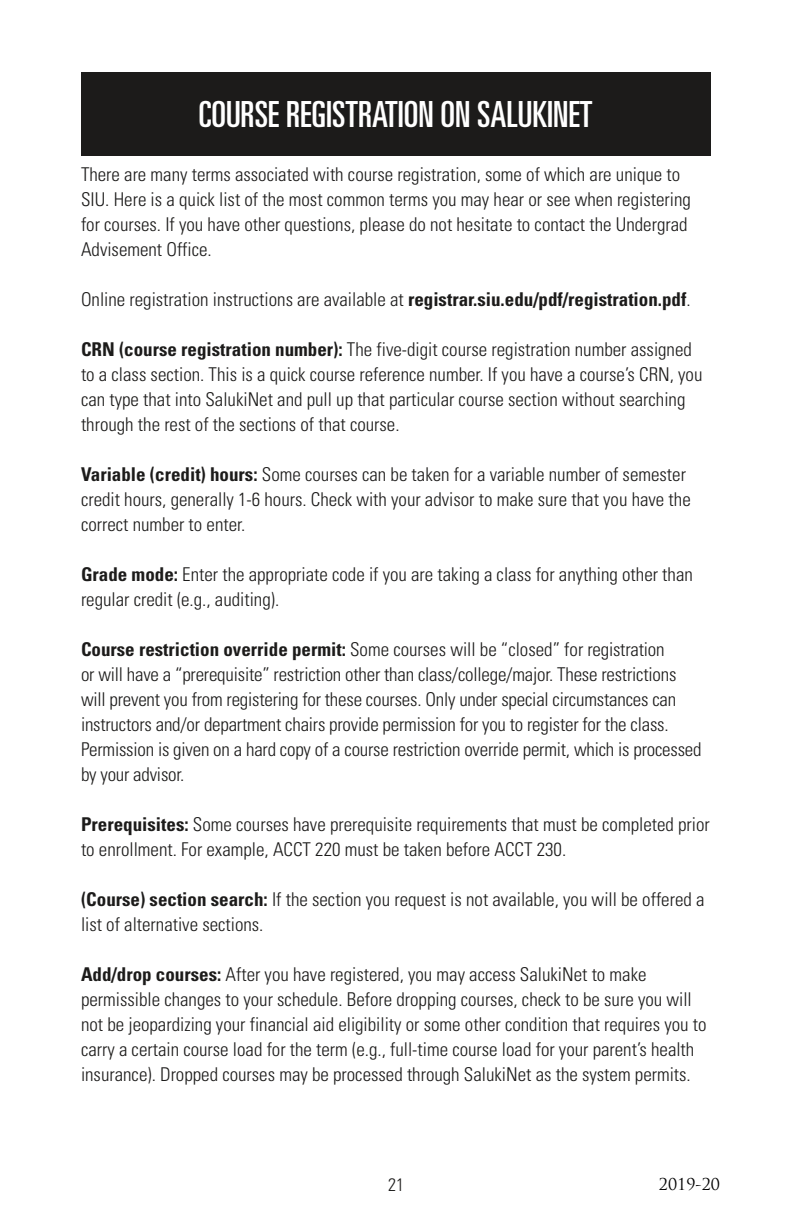
<style>
.page{position:relative;width:792px;height:1224px;background:#fff}
.page>*{position:absolute;margin:0;border:0;box-sizing:border-box;transform-origin:0 0}
.t1{font:ultra-condensed 36px "Univers LT Std";color:#fff}
.t2{font:300 condensed 19px/25px "Univers LT Std";color:#1c1b1a}
.t3{font:300 condensed 18px "Univers LT Std";color:#1c1b1a}
.t4{font:16px "Trajan Pro";color:#000}
.s1{font-family:"Univers";font-weight:700}
</style>
<div class="page">
<div style="left:81px;top:72px;width:629px;height:84px;background:#1c1b1a"></div>
<p class="t1" style="left:199px;top:93px;width:395px">COURSE REGISTRATION ON SALUKINET</p>
<p class="t2" style="left:81px;top:162px;width:611px">There are many terms associated with course registration, some of which are unique to SIU. Here is a quick list of the most common terms you may hear or see when registering for courses. If you have other questions, please do not hesitate to contact the Undergrad Advisement Office.</p>
<p class="t2" style="left:81px;top:287px;width:608px">Online registration instructions are available at <span class="s1">registrar.siu.edu/pdf/registration.pdf</span>.</p>
<p class="t2" style="left:81px;top:337px;width:623px"><span class="s1">CRN (course registration number):</span> The five-digit course registration number assigned to a class section. This is a quick course reference number. If you have a course’s CRN, you can type that into SalukiNet and pull up that particular course section without searching through the rest of the sections of that course.</p>
<p class="t2" style="left:81px;top:462px;width:611px"><span class="s1">Variable (credit) hours:</span> Some courses can be taken for a variable number of semester credit hours, generally 1-6 hours. Check with your advisor to make sure that you have the correct number to enter.</p>
<p class="t2" style="left:81px;top:562px;width:613px"><span class="s1">Grade mode:</span> Enter the appropriate code if you are taking a class for anything other than regular credit (e.g., auditing).</p>
<p class="t2" style="left:81px;top:637px;width:622px"><span class="s1">Course restriction override permit:</span> Some courses will be “closed” for registration<br>or will have a “prerequisite” restriction other than class/college/major. These restrictions will prevent you from registering for these courses. Only under special circumstances can instructors and/or department chairs provide permission for you to register for the class.<br>Permission is given on a hard copy of a course restriction override permit, which is processed by your advisor.</p>
<p class="t2" style="left:81px;top:812px;width:630px"><span class="s1">Prerequisites:</span> Some courses have prerequisite requirements that must be completed prior to enrollment. For example, ACCT 220 must be taken before ACCT 230.</p>
<p class="t2" style="left:81px;top:887px;width:625px"><span class="s1">(Course) section search:</span> If the section you request is not available, you will be offered a list of alternative sections.</p>
<p class="t2" style="left:81px;top:962px;width:627px"><span class="s1">Add/drop courses:</span> After you have registered, you may access SalukiNet to make permissible changes to your schedule. Before dropping courses, check to be sure you will not be jeopardizing your financial aid eligibility or some other condition that requires you to carry a certain course load for the term (e.g., full-time course load for your parent’s health insurance). Dropped courses may be processed through SalukiNet as the system permits.</p>
<p class="t3" style="left:388px;top:1174px;width:17px">21</p>
<p class="t4" style="left:659px;top:1174px;width:63px">2019-20</p>
</div>
